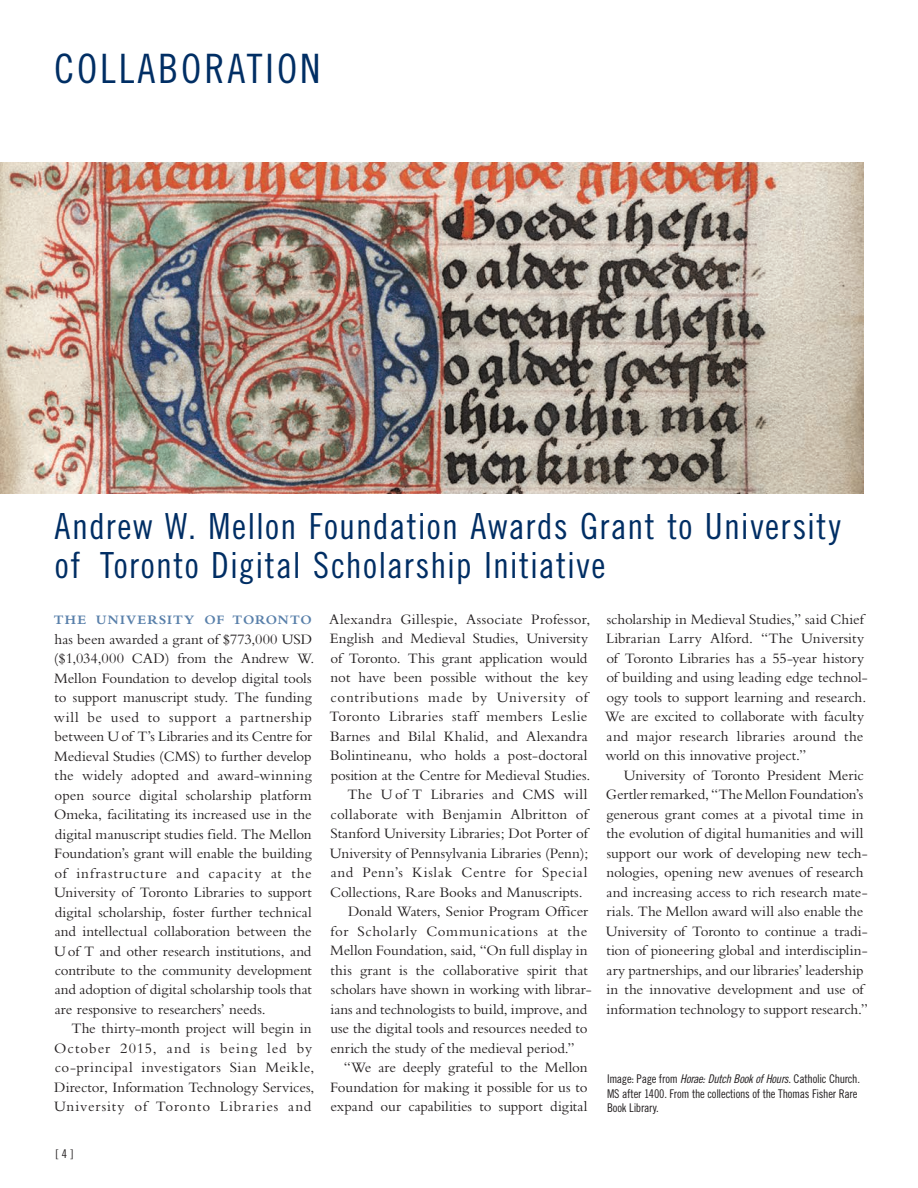
<style>
.page{position:relative;width:918px;height:1188px;background:#fff}
.page>*{position:absolute;margin:0;border:0;box-sizing:border-box;transform-origin:0 0}
.t1{font:40.5px "Trade Gothic LT Std Cn 18";letter-spacing:.07em;color:#002e64}
.t2{font:36px/39px "Trade Gothic LT Std Cn 18";letter-spacing:.035em;color:#002e64}
.t3{font:15px/19.5px "Bembo";color:#231f20}
.t4{font:15px/19.5px "Bembo";letter-spacing:.025em;color:#231f20}
.t5{font:15px "Bembo";letter-spacing:.04em;color:#231f20}
.t6{font:15px "Bembo";letter-spacing:.02em;color:#231f20}
.t7{font:700 13.5px "Bembo";letter-spacing:.075em;color:#5980aa}
.t8{font:12px/14.4px "Trade Gothic LT Std Cn 18";letter-spacing:-.02em;color:#231f20}
.s1{font-family:"Trade Gothic LT Std Cn 18 Obl"}
</style>
<div class="page">
<img style="left:0;top:162px;width:864px;height:332px">
<h1 class="t1" style="left:54px;top:45px;width:268px">COLLABORATION</h1>
<h2 class="t2" style="left:54px;top:506px;width:788px">Andrew W. Mellon Foundation Awards Grant to University of Toronto Digital Scholarship Initiative</h2>
<p class="t7" style="left:54px;top:612px;width:260px">THE UNIVERSITY OF TORONTO</p>
<p class="t3" style="left:54px;top:629px;width:262px">has been awarded a grant of $773,000 USD ($1,034,000 CAD) from the Andrew W.<br>Mellon Foundation to develop digital tools to support manuscript study. The funding will be used to support a partnership between Uof T’s Libraries and its Centre for Medieval Studies (CMS) to further develop the widely adopted and award-winning open source digital scholarship platform Omeka, facilitating its increased use in the digital manuscript studies field. The Mellon Foundation’s grant will enable the building of infrastructure and capacity at the University of Toronto Libraries to support digital scholarship, foster further technical and intellectual collaboration between the Uof T and other research institutions, and contribute to the community development and adoption of digital scholarship tools that are responsive to researchers’ needs.</p>
<p class="t4" style="left:54px;top:1019px;width:262px;text-indent:17px">The thirty-month project will begin in October 2015, and is being led by co-principal investigators Sian Meikle, Director, Information Technology Services, University of Toronto Libraries and</p>
<p class="t8" style="left:56px;top:1147px;width:19px">[ 4 ]</p>
<p class="t3" style="left:329px;top:609px;width:263px">Alexandra Gillespie, Associate Professor,</p>
<p class="t3" style="left:330px;top:629px;width:260px">English and Medieval Studies, University</p>
<p class="t3" style="left:330px;top:648px;width:258px">of Toronto. This grant application would</p>
<p class="t3" style="left:331px;top:668px;width:259px">not have been possible without the key</p>
<p class="t5" style="left:331px;top:689px;width:259px">contributions made by University of</p>
<p class="t4" style="left:329px;top:707px;width:260px">Toronto Libraries staff members Leslie</p>
<p class="t6" style="left:330px;top:728px;width:259px">Barnes and Bilal Khalid, and Alexandra</p>
<p class="t3" style="left:330px;top:746px;width:259px">Bolintineanu, who holds a post-doctoral</p>
<p class="t3" style="left:331px;top:765px;width:261px">position at the Centre for Medieval Studies.</p>
<p class="t4" style="left:347px;top:785px;width:242px">The U of T Libraries and CMS will</p>
<p class="t3" style="left:331px;top:804px;width:259px">collaborate with Benjamin Albritton of</p>
<p class="t3" style="left:330px;top:824px;width:259px">Stanford University Libraries; Dot Porter of</p>
<p class="t3" style="left:330px;top:843px;width:260px">University of Pennsylvania Libraries (Penn);</p>
<p class="t5" style="left:331px;top:864px;width:258px">and Penn’s Kislak Centre for Special</p>
<p class="t3" style="left:330px;top:882px;width:254px">Collections, Rare Books and Manuscripts.</p>
<p class="t3" style="left:348px;top:902px;width:241px">Donald Waters, Senior Program Officer</p>
<p class="t5" style="left:331px;top:923px;width:258px">for Scholarly Communications at the</p>
<p class="t3" style="left:330px;top:941px;width:259px">Mellon Foundation, said, “On full display in</p>
<p class="t3" style="left:331px;top:960px;width:259px">this grant is the collaborative spirit that</p>
<p class="t3" style="left:331px;top:980px;width:262px">scholars have shown in working with librar-</p>
<p class="t3" style="left:330px;top:999px;width:258px">ians and technologists to build, improve, and</p>
<p class="t3" style="left:330px;top:1019px;width:259px">use the digital tools and resources needed to</p>
<p class="t3" style="left:331px;top:1038px;width:246px">enrich the study of the medieval period.”</p>
<p class="t3" style="left:344px;top:1058px;width:245px">“We are deeply grateful to the Mellon</p>
<p class="t3" style="left:330px;top:1077px;width:259px">Foundation for making it possible for us to</p>
<p class="t3" style="left:331px;top:1097px;width:258px">expand our capabilities to support digital</p>
<p class="t3" style="left:605px;top:609px;width:264px">scholarship in Medieval Studies,” said Chief Librarian Larry Alford. “The University of Toronto Libraries has a 55-year history of building and using leading edge technol&shy;ogy tools to support learning and research.<br>We are excited to collaborate with faculty and major research libraries around the world on this innovative project.”</p>
<p class="t3" style="left:606px;top:765px;width:264px;text-indent:18px">University of Toronto President Meric Gertler remarked, “The Mellon Foundation’s generous grant comes at a pivotal time in the evolution of digital humanities and will support our work of developing new tech&shy;nologies, opening new avenues of research and increasing access to rich research mate&shy;rials. The Mellon award will also enable the University of Toronto to continue a tradi&shy;tion of pioneering global and interdisciplin&shy;ary partnerships, and our libraries’ leadership in the innovative development and use of information technology to support research.”</p>
<p class="t8" style="left:607px;top:1072px;width:255px">Image: Page from <span class="s1">Horae: Dutch Book of Hours</span>. Catholic Church.<br>MS after 1400. From the collections of the Thomas Fisher Rare<br>Book Library.</p>
</div>
